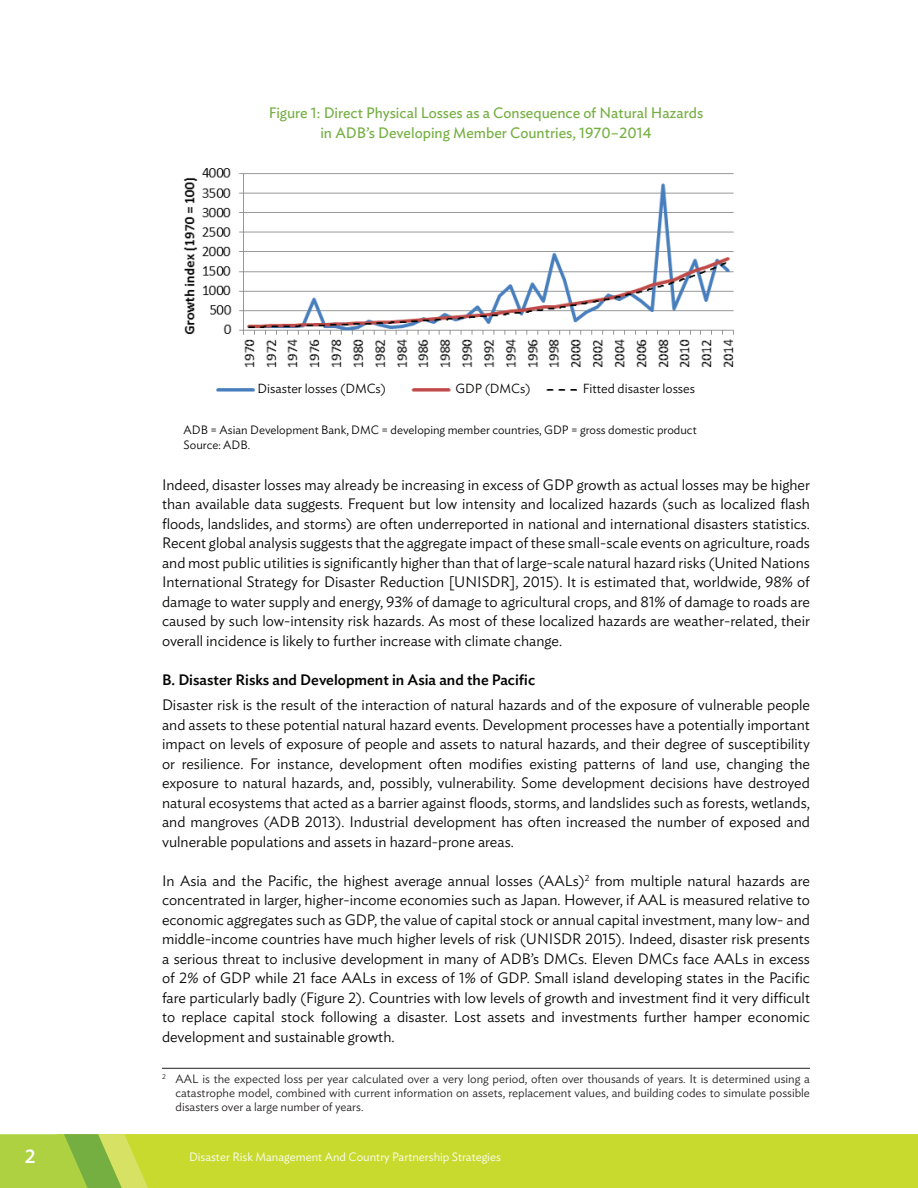
<style>
.page{position:relative;width:918px;height:1188px;background:#fff}
.page>*{position:absolute;margin:0;border:0;box-sizing:border-box;transform-origin:0 0}
.t1{font:500 19.5px "Ideal Sans";color:#fff}
.t2{font:300 15px/19.5px "Ideal Sans";color:#040503;text-align:justify}
.t3{font:15px/19.5px "Ideal Sans";color:#75af42;text-align:center}
.t4{font:500 15px "Ideal Sans";color:#040503}
.t5{font:300 13.05px "Ideal Sans";color:#040503}
.t6{font:300 12px/14.4px "Ideal Sans";color:#231f20;text-align:justify}
.t7{font:300 12px/15px "Ideal Sans";color:#040503}
.t8{font:300 12px "Ideal Sans";color:#fff}
</style>
<div class="page">
<div style="left:148px;top:1134px;width:770px;height:54px;background:#c8da2e"></div>
<svg style="left:0;top:1134px;width:148px;height:54px;background:#a9cc46"></svg>
<hr style="left:162px;top:1068px;width:648px;height:1px;background:#231f20">
<img style="left:184px;top:168px;width:550px;height:224px">
<div style="left:256px;top:380px;width:135px;height:18px;background:#fff"></div>
<div style="left:452px;top:380px;width:75px;height:18px;background:#fff"></div>
<div style="left:583px;top:380px;width:132px;height:18px;background:#fff"></div>
<p class="t3" style="left:269px;top:102px;width:436px">Figure 1: Direct Physical Losses as a Consequence of Natural Hazards in ADB’s Developing Member Countries, 1970–2014</p>
<p class="t5" style="left:258px;top:379px;width:130px">Disaster losses (DMCs)</p>
<p class="t5" style="left:455px;top:379px;width:77px">GDP (DMCs)</p>
<p class="t5" style="left:583px;top:379px;width:114px">Fitted disaster losses</p>
<p class="t7" style="left:184px;top:421px;width:515px">ADB = Asian Development Bank, DMC = developing member countries, GDP = gross domestic product<br>Source: ADB.</p>
<p class="t2" style="left:162px;top:474px;width:650px">Indeed, disaster losses may already be increasing in excess of GDP growth as actual losses may be higher than available data suggests. Frequent but low intensity and localized hazards (such as localized flash floods, landslides, and storms) are often underreported in national and international disasters statistics.<br>Recent global analysis suggests that the aggregate impact of these small-scale events on agriculture, roads and most public utilities is significantly higher than that of large-scale natural hazard risks (United Nations International Strategy for Disaster Reduction [UNISDR], 2015). It is estimated that, worldwide, 98% of damage to water supply and energy, 93% of damage to agricultural crops, and 81% of damage to roads are caused by such low-intensity risk hazards. As most of these localized hazards are weather-related, their overall incidence is likely to further increase with climate change.</p>
<p class="t4" style="left:162px;top:668px;width:375px">B. Disaster Risks and Development in Asia and the Pacific</p>
<p class="t2" style="left:162px;top:694px;width:650px">Disaster risk is the result of the interaction of natural hazards and of the exposure of vulnerable people and assets to these potential natural hazard events. Development processes have a potentially important impact on levels of exposure of people and assets to natural hazards, and their degree of susceptibility or resilience. For instance, development often modifies existing patterns of land use, changing the exposure to natural hazards, and, possibly, vulnerability. Some development decisions have destroyed natural ecosystems that acted as a barrier against floods, storms, and landslides such as forests, wetlands, and mangroves (ADB 2013). Industrial development has often increased the number of exposed and vulnerable populations and assets in hazard-prone areas.</p>
<p class="t2" style="left:162px;top:870px;width:650px">In Asia and the Pacific, the highest average annual losses (AALs)<sup>2</sup> from multiple natural hazards are concentrated in larger, higher-income economies such as Japan. However, if AAL is measured relative to economic aggregates such as GDP, the value of capital stock or annual capital investment, many low- and middle-income countries have much higher levels of risk (UNISDR 2015). Indeed, disaster risk presents a serious threat to inclusive development in many of ADB’s DMCs. Eleven DMCs face AALs in excess of 2% of GDP while 21 face AALs in excess of 1% of GDP. Small island developing states in the Pacific fare particularly badly (Figure 2). Countries with low levels of growth and investment find it very difficult to replace capital stock following a disaster. Lost assets and investments further hamper economic development and sustainable growth.</p>
<p class="t6" style="left:176px;top:1070px;width:636px;text-indent:-14px"><sup>2</sup> AAL is the expected loss per year calculated over a very long period, often over thousands of years. It is determined using a catastrophe model, combined with current information on assets, replacement values, and building codes to simulate possible disasters over a large number of years.</p>
<h1 class="t1" style="left:25px;top:1141px;width:12px">2</h1>
<p class="t8" style="left:189px;top:1147px;width:313px">Disaster Risk Management And Country Partnership Strategies</p>
</div>
